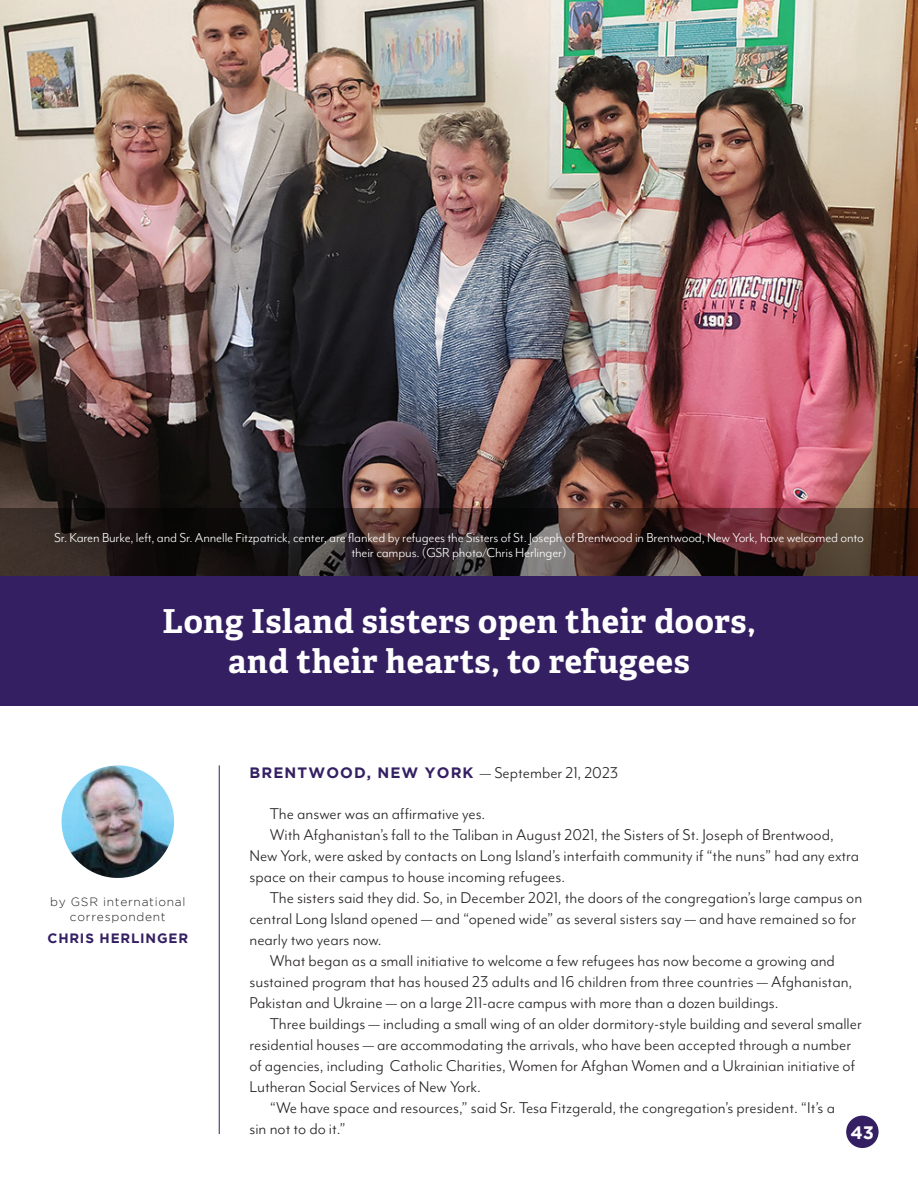
<style>
.page{position:relative;width:918px;height:1188px;background:#fff}
.page>*{position:absolute;margin:0;border:0;box-sizing:border-box;transform-origin:0 0}
.t1{font:700 33px/39.6px "Adelle";letter-spacing:.02em;color:#fff;text-align:center}
.t2{font:18px "Mr Eaves Mod OT";color:#231f20}
.t3{font:700 18px "Gotham";color:#fff}
.t4{font:15px/15px "Mr Eaves Mod OT";letter-spacing:-.01em;color:#fff;text-align:center}
.t5{font:700 15px "Gotham";letter-spacing:.075em;color:#341f62}
.t6{font:700 13.5px "Gotham";letter-spacing:.06em;color:#341f62}
.t7{font:300 12px/14.4px "Gotham";letter-spacing:.06em;color:#231f20;text-align:center}
.s1{font-family:"Mr Eaves Mod OT";font-weight:400;font-size:18px;color:#231f20}
</style>
<div class="page">
<div style="left:846px;top:1116px;width:33px;height:32px;background:#341f62;border-radius:50%"></div>
<img style="left:0;top:0;width:918px;height:508px">
<svg style="left:0;top:508px;width:918px;height:68px;background:#342422"></svg>
<div style="left:0;top:576px;width:918px;height:130px;background:#341f62"></div>
<img style="left:62px;top:765px;width:112px;height:113px;border-radius:55px">
<hr style="left:219px;top:765px;width:1px;height:369px;background:#341f62">
<p class="t4" style="left:54px;top:529px;width:812px">Sr. Karen Burke, left, and Sr. Annelle Fitzpatrick, center, are flanked by refugees the Sisters of St. Joseph of Brentwood in Brentwood, New York, have welcomed onto their campus. (GSR photo/Chris Herlinger)</p>
<h1 class="t1" style="left:163px;top:602px;width:594px">Long Island sisters open their doors, and their hearts, to refugees</h1>
<p class="t7" style="left:50px;top:895px;width:137px">by GSR international correspondent</p>
<p class="t6" style="left:48px;top:931px;width:142px">CHRIS HERLINGER</p>
<p class="t5" style="left:250px;top:764px;width:370px">BRENTWOOD, NEW YORK <span class="s1">— September 21, 2023</span></p>
<p class="t2" style="left:270px;top:804px;width:217px">The answer was an affirmative yes.</p>
<p class="t2" style="left:270px;top:825px;width:566px">With Afghanistan’s fall to the Taliban in August 2021, the Sisters of St. Joseph of Brentwood,</p>
<p class="t2" style="left:249px;top:846px;width:611px">New York, were asked by contacts on Long Island’s interfaith community if “the nuns” had any extra</p>
<p class="t2" style="left:249px;top:867px;width:317px">space on their campus to house incoming refugees.</p>
<p class="t2" style="left:270px;top:888px;width:594px">The sisters said they did. So, in December 2021, the doors of the congregation’s large campus on</p>
<p class="t2" style="left:249px;top:909px;width:608px">central Long Island opened — and “opened wide” as several sisters say — and have remained so for</p>
<p class="t2" style="left:249px;top:930px;width:134px">nearly two years now.</p>
<p class="t2" style="left:270px;top:951px;width:567px">What began as a small initiative to welcome a few refugees has now become a growing and</p>
<p class="t2" style="left:249px;top:972px;width:604px">sustained program that has housed 23 adults and 16 children from three countries — Afghanistan,</p>
<p class="t2" style="left:249px;top:993px;width:531px">Pakistan and Ukraine — on a large 211-acre campus with more than a dozen buildings.</p>
<p class="t2" style="left:270px;top:1014px;width:594px">Three buildings — including a small wing of an older dormitory-style building and several smaller</p>
<p class="t2" style="left:249px;top:1035px;width:603px">residential houses — are accommodating the arrivals, who have been accepted through a number</p>
<p class="t2" style="left:249px;top:1056px;width:607px">of agencies, including Catholic Charities, Women for Afghan Women and a Ukrainian initiative of</p>
<p class="t2" style="left:249px;top:1077px;width:233px">Lutheran Social Services of New York.</p>
<p class="t2" style="left:270px;top:1098px;width:567px">“We have space and resources,” said Sr. Tesa Fitzgerald, the congregation’s president. “It’s a</p>
<p class="t2" style="left:249px;top:1119px;width:98px">sin not to do it.”</p>
<p class="t3" style="left:851px;top:1122px;width:25px">43</p>
</div>
